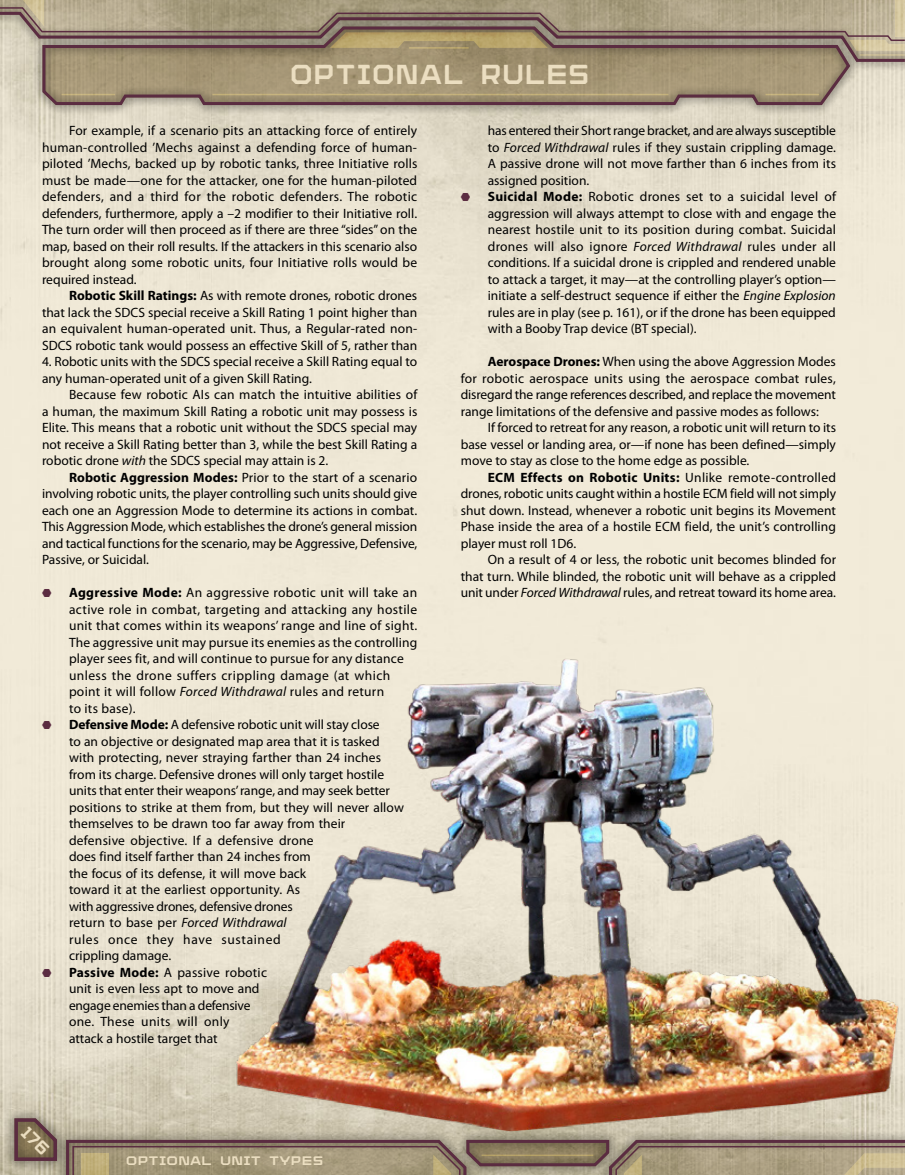
<style>
.page{position:relative;width:905px;height:1175px;background:#fff}
.page>*{position:absolute;margin:0;border:0;box-sizing:border-box;transform-origin:0 0}
.t1{font:24px "Armadura Solid";letter-spacing:.03em;color:#ebdec1}
.t2{font:13.5px/16.5px "Myriad Pro";color:#000;text-align:justify}
.t3{font:13.5px/16.5px "Myriad Pro";letter-spacing:.02em;color:#000}
.t4{font:13.5px "ESRI Default Marker";color:#5b2c41}
.t5{font:10.8px "Armadura Solid";color:#ebdec1;scale:1.11 1}
.s1{font-weight:700}
.s2{font-style:italic}
</style>
<div class="page">
<img style="left:0;top:71px;width:904px;height:1103px">
<div style="left:56px;top:1130px;width:420px;height:44px;background:#000;opacity:.75"></div>
<div style="left:33px;top:17px;width:825px;height:98px;background:#000;opacity:.75"></div>
<svg style="left:41px;top:63px;width:811px;height:45px;background:#a19076"></svg>
<svg style="left:0;top:0;width:904px;height:63px;background:#9d8d76"></svg>
<hr style="left:212px;top:94px;width:456px;height:1px;background:#dac38e">
<hr style="left:62px;top:94px;width:53px;height:1px;background:#dac38e">
<hr style="left:765px;top:94px;width:54px;height:1px;background:#dac38e">
<hr style="left:409px;top:47px;width:59px;height:2px;background:#dac38e">
<div style="left:3px;top:1107px;width:65px;height:64px;background:#000;opacity:.75"></div>
<svg style="left:65px;top:1137px;width:839px;height:37px;background:#9c8d74"></svg>
<img style="left:213px;top:638px;width:691px;height:506px">
<svg style="left:13px;top:1115px;width:46px;height:47px;background:#826e5d"></svg>
<h1 class="t1" style="left:292px;top:57px;width:301px">OPTIONAL RULES</h1>
<p class="t2" style="left:42px;top:122px;width:377px;text-indent:27px">For example, if a scenario pits an attacking force of entirely human-controlled ’Mechs against a defending force of human&shy;piloted ’Mechs, backed up by robotic tanks, three Initiative rolls must be made—one for the attacker, one for the human-piloted defenders, and a third for the robotic defenders. The robotic defenders, furthermore, apply a –2 modifier to their Initiative roll.<br>The turn order will then proceed as if there are three “sides” on the map, based on their roll results. If the attackers in this scenario also brought along some robotic units, four Initiative rolls would be required instead.</p>
<p class="t2" style="left:42px;top:287px;width:377px;text-indent:27px"><span class="s1">Robotic Skill Ratings:</span> As with remote drones, robotic drones that lack the SDCS special receive a Skill Rating 1 point higher than an equivalent human-operated unit. Thus, a Regular-rated non-SDCS robotic tank would possess an effective Skill of 5, rather than</p>
<p class="t2" style="left:42px;top:353px;width:376px">4. Robotic units with the SDCS special receive a Skill Rating equal to any human-operated unit of a given Skill Rating.</p>
<p class="t2" style="left:42px;top:386px;width:377px;text-indent:27px">Because few robotic AIs can match the intuitive abilities of a human, the maximum Skill Rating a robotic unit may possess is Elite. This means that a robotic unit without the SDCS special may not receive a Skill Rating better than 3, while the best Skill Rating a robotic drone <span class="s2">with</span> the SDCS special may attain is 2.</p>
<p class="t2" style="left:42px;top:468px;width:377px;text-indent:27px"><span class="s1">Robotic Aggression Modes:</span> Prior to the start of a scenario involving robotic units, the player controlling such units should give each one an Aggression Mode to determine its actions in combat.<br>This Aggression Mode, which establishes the drone’s general mission and tactical functions for the scenario, may be Aggressive, Defensive, Passive, or Suicidal.</p>
<p class="t4" style="left:42px;top:584px;width:11px">%</p>
<p class="t3" style="left:69px;top:584px;width:350px"><span class="s1">Aggressive Mode:</span> An aggressive robotic unit will take an active role in combat, targeting and attacking any hostile unit that comes within its weapons’ range and line of sight.<br>The aggressive unit may pursue its enemies as the controlling player sees fit, and will continue to pursue for any distance unless the drone suffers crippling damage (at which point it will follow <span class="s2">Forced Withdrawal</span> rules and return<br>to its base).</p>
<p class="t4" style="left:42px;top:716px;width:11px">%</p>
<p class="t2" style="left:69px;top:716px;width:336px;text-align:left"><span class="s1">Defensive Mode:</span> A defensive robotic unit will stay close<br>to an objective or designated map area that it is tasked with protecting, never straying farther than 24 inches from its charge. Defensive drones will only target hostile units that enter their weapons’ range, and may seek better positions to strike at them from, but they will never allow themselves to be drawn too far away from their defensive objective. If a defensive drone<br>does find itself farther than 24 inches from<br>the focus of its defense, it will move back<br>toward it at the earliest opportunity. As<br>with aggressive drones, defensive drones<br>return to base per <span class="s2">Forced Withdrawal<br></span>rules once they have sustained<br>crippling damage.</p>
<p class="t4" style="left:42px;top:964px;width:11px">%</p>
<p class="t2" style="left:69px;top:963px;width:199px;text-align:left"><span class="s1">Passive Mode:</span> A passive robotic unit is even less apt to move and engage enemies than a defensive one. These units will only attack a hostile target that</p>
<p class="t2" style="left:488px;top:122px;width:350px">has entered their Short range bracket, and are always susceptible to <span class="s2">Forced Withdrawal</span> rules if they sustain crippling damage.<br>A passive drone will not move farther than 6 inches from its assigned position.</p>
<p class="t4" style="left:460px;top:189px;width:11px">%</p>
<p class="t2" style="left:488px;top:188px;width:350px"><span class="s1">Suicidal Mode:</span> Robotic drones set to a suicidal level of aggression will always attempt to close with and engage the nearest hostile unit to its position during combat. Suicidal drones will also ignore <span class="s2">Forced Withdrawal</span> rules under all conditions. If a suicidal drone is crippled and rendered unable to attack a target, it may—at the controlling player’s option— initiate a self-destruct sequence if either the <span class="s2">Engine Explosion </span>rules are in play (see p. 161), or if the drone has been equipped with a Booby Trap device (BT special).</p>
<p class="t2" style="left:460px;top:353px;width:376px;text-indent:27px"><span class="s1">Aerospace Drones:</span> When using the above Aggression Modes for robotic aerospace units using the aerospace combat rules, disregard the range references described, and replace the movement range limitations of the defensive and passive modes as follows:</p>
<p class="t2" style="left:460px;top:419px;width:377px;text-indent:27px">If forced to retreat for any reason, a robotic unit will return to its base vessel or landing area, or—if none has been defined—simply move to stay as close to the home edge as possible.</p>
<p class="t2" style="left:460px;top:469px;width:377px;text-indent:27px"><span class="s1">ECM Effects on Robotic Units:</span> Unlike remote-controlled drones, robotic units caught within a hostile ECM field will not simply shut down. Instead, whenever a robotic unit begins its Movement Phase inside the area of a hostile ECM field, the unit’s controlling player must roll 1D6.</p>
<p class="t2" style="left:460px;top:551px;width:377px;text-indent:27px">On a result of 4 or less, the robotic unit becomes blinded for that turn. While blinded, the robotic unit will behave as a crippled unit under <span class="s2">Forced Withdrawal</span> rules, and retreat toward its home area.</p>
<p class="t5" style="left:127px;top:1153px;width:21px">OPTIONAL</p>
<p class="t5" style="left:221px;top:1153px;width:20px">UNIT</p>
<p class="t5" style="left:270px;top:1153px;width:20px">TYPES</p>
</div>
